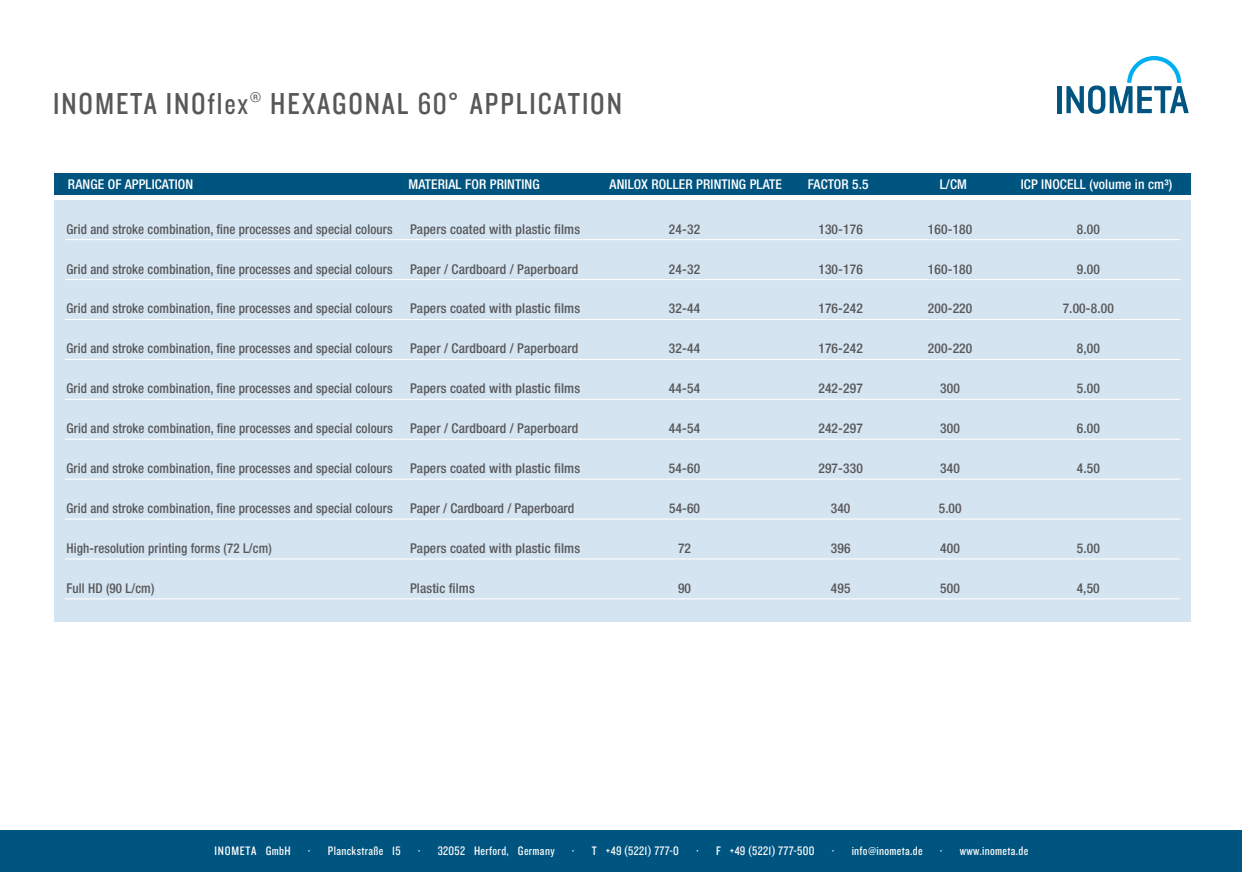
<style>
.page{position:relative;width:1242px;height:872px;background:#fff}
.page>*{position:absolute;margin:0;border:0;box-sizing:border-box;transform-origin:0 0}
.t1{font:31.5px "Knockout 29 Junior Ltweight";letter-spacing:.06em;color:#57585a}
.t2{font:500 condensed 13.5px "Helvetica Neue LT Std";letter-spacing:.01em;color:#57585a}
.t3{font:500 condensed 13.5px "Helvetica Neue LT Std";letter-spacing:.01em;color:#57585a;scale:.96 1}
.t4{font:500 condensed 13.5px "Helvetica Neue LT Std";letter-spacing:.01em;color:#fff}
.t5{font:12.75px "Knockout 29 Junior Ltweight";letter-spacing:.025em;color:#fff}
.t6{font:12.75px "Knockout 29 Junior Ltweight";letter-spacing:.06em;color:#fff}
</style>
<div class="page">
<div style="left:1057px;top:86px;width:5px;height:27px;background:#005480"></div>
<svg style="left:1066px;top:56px;width:122px;height:58px"></svg>
<div style="left:54px;top:200px;width:1137px;height:422px;background:#d5e4f1"></div>
<div style="left:0;top:830px;width:1242px;height:42px;background:#005480"></div>
<hr style="left:65px;top:239px;width:1115px;height:1px;background:#fff">
<hr style="left:65px;top:279px;width:1115px;height:1px;background:#fff">
<hr style="left:65px;top:319px;width:1115px;height:1px;background:#fff">
<hr style="left:65px;top:359px;width:1115px;height:1px;background:#fff">
<hr style="left:65px;top:399px;width:1115px;height:1px;background:#fff">
<hr style="left:65px;top:439px;width:1115px;height:1px;background:#fff">
<hr style="left:65px;top:479px;width:1115px;height:1px;background:#fff">
<hr style="left:65px;top:518px;width:1115px;height:1px;background:#fff">
<hr style="left:65px;top:558px;width:1115px;height:1px;background:#fff">
<hr style="left:65px;top:598px;width:1115px;height:1px;background:#fff">
<div style="left:54px;top:174px;width:1137px;height:21px;background:#005480"></div>
<h1 class="t1" style="left:53px;top:83px;width:570px">INOMETA INOflex® HEXAGONAL 60° APPLICATION</h1>
<p class="t4" style="left:68px;top:176px;width:127px">RANGE OF APPLICATION</p>
<p class="t4" style="left:408px;top:176px;width:133px">MATERIAL FOR PRINTING</p>
<p class="t4" style="left:609px;top:176px;width:174px">ANILOX ROLLER PRINTING PLATE</p>
<p class="t4" style="left:807px;top:176px;width:63px">FACTOR 5.5</p>
<p class="t4" style="left:939px;top:176px;width:29px">L/CM</p>
<p class="t4" style="left:1020px;top:176px;width:153px">ICP INOCELL (volume in cm3)</p>
<p class="t3" style="left:66px;top:221px;width:341px">Grid and stroke combination, fine processes and special colours</p>
<p class="t2" style="left:410px;top:221px;width:171px">Papers coated with plastic films</p>
<p class="t2" style="left:669px;top:221px;width:33px">24-32</p>
<p class="t2" style="left:818px;top:221px;width:46px">130-176</p>
<p class="t2" style="left:928px;top:221px;width:46px">160-180</p>
<p class="t2" style="left:1076px;top:221px;width:25px">8.00</p>
<p class="t3" style="left:66px;top:261px;width:341px">Grid and stroke combination, fine processes and special colours</p>
<p class="t2" style="left:410px;top:261px;width:170px">Paper / Cardboard / Paperboard</p>
<p class="t2" style="left:669px;top:261px;width:33px">24-32</p>
<p class="t2" style="left:818px;top:261px;width:46px">130-176</p>
<p class="t2" style="left:928px;top:261px;width:46px">160-180</p>
<p class="t2" style="left:1076px;top:261px;width:25px">9.00</p>
<p class="t3" style="left:66px;top:301px;width:341px">Grid and stroke combination, fine processes and special colours</p>
<p class="t2" style="left:410px;top:301px;width:171px">Papers coated with plastic films</p>
<p class="t2" style="left:669px;top:301px;width:33px">32-44</p>
<p class="t2" style="left:818px;top:301px;width:46px">176-242</p>
<p class="t2" style="left:928px;top:301px;width:46px">200-220</p>
<p class="t2" style="left:1062px;top:301px;width:53px">7.00-8.00</p>
<p class="t3" style="left:66px;top:340px;width:341px">Grid and stroke combination, fine processes and special colours</p>
<p class="t2" style="left:410px;top:340px;width:170px">Paper / Cardboard / Paperboard</p>
<p class="t2" style="left:669px;top:340px;width:33px">32-44</p>
<p class="t2" style="left:818px;top:340px;width:46px">176-242</p>
<p class="t2" style="left:928px;top:340px;width:46px">200-220</p>
<p class="t2" style="left:1076px;top:340px;width:25px">8,00</p>
<p class="t3" style="left:66px;top:380px;width:341px">Grid and stroke combination, fine processes and special colours</p>
<p class="t2" style="left:410px;top:380px;width:171px">Papers coated with plastic films</p>
<p class="t2" style="left:669px;top:380px;width:33px">44-54</p>
<p class="t2" style="left:818px;top:380px;width:46px">242-297</p>
<p class="t2" style="left:940px;top:380px;width:21px">300</p>
<p class="t2" style="left:1076px;top:380px;width:25px">5.00</p>
<p class="t2" style="left:66px;top:420px;width:328px">Grid and stroke combination, fine processes and special colours</p>
<p class="t2" style="left:410px;top:420px;width:170px">Paper / Cardboard / Paperboard</p>
<p class="t2" style="left:669px;top:420px;width:33px">44-54</p>
<p class="t2" style="left:818px;top:420px;width:46px">242-297</p>
<p class="t2" style="left:940px;top:420px;width:21px">300</p>
<p class="t2" style="left:1076px;top:420px;width:25px">6.00</p>
<p class="t3" style="left:66px;top:460px;width:341px">Grid and stroke combination, fine processes and special colours</p>
<p class="t2" style="left:410px;top:460px;width:171px">Papers coated with plastic films</p>
<p class="t2" style="left:669px;top:460px;width:33px">54-60</p>
<p class="t2" style="left:818px;top:460px;width:46px">297-330</p>
<p class="t2" style="left:940px;top:460px;width:21px">340</p>
<p class="t2" style="left:1076px;top:460px;width:25px">4.50</p>
<p class="t3" style="left:66px;top:500px;width:341px">Grid and stroke combination, fine processes and special colours</p>
<p class="t2" style="left:410px;top:500px;width:166px">Paper / Cardboard / Paperboard</p>
<p class="t2" style="left:669px;top:500px;width:32px">54-60</p>
<p class="t2" style="left:831px;top:500px;width:21px">340</p>
<p class="t2" style="left:939px;top:500px;width:24px">5.00</p>
<p class="t3" style="left:66px;top:540px;width:215px">High-resolution printing forms (72 L/cm)</p>
<p class="t2" style="left:410px;top:540px;width:171px">Papers coated with plastic films</p>
<p class="t2" style="left:678px;top:540px;width:15px">72</p>
<p class="t2" style="left:831px;top:540px;width:21px">396</p>
<p class="t2" style="left:940px;top:540px;width:21px">400</p>
<p class="t2" style="left:1076px;top:540px;width:25px">5.00</p>
<p class="t3" style="left:66px;top:580px;width:93px">Full HD (90 L/cm)</p>
<p class="t2" style="left:410px;top:580px;width:66px">Plastic films</p>
<p class="t2" style="left:678px;top:580px;width:15px">90</p>
<p class="t2" style="left:831px;top:580px;width:21px">495</p>
<p class="t2" style="left:940px;top:580px;width:21px">500</p>
<p class="t2" style="left:1076px;top:580px;width:25px">4,50</p>
<p class="t6" style="left:214px;top:842px;width:78px">INOMETA GmbH</p>
<p class="t5" style="left:308px;top:842px;width:94px">· Planckstraße 15</p>
<p class="t5" style="left:418px;top:842px;width:138px">· 32052 Herford, Germany</p>
<p class="t5" style="left:572px;top:842px;width:108px">· T +49 (5221) 777-0</p>
<p class="t5" style="left:696px;top:842px;width:119px">· F +49 (5221) 777-500</p>
<p class="t5" style="left:832px;top:842px;width:92px">· info@inometa.de</p>
<p class="t5" style="left:940px;top:842px;width:90px">· www.inometa.de</p>
</div>
